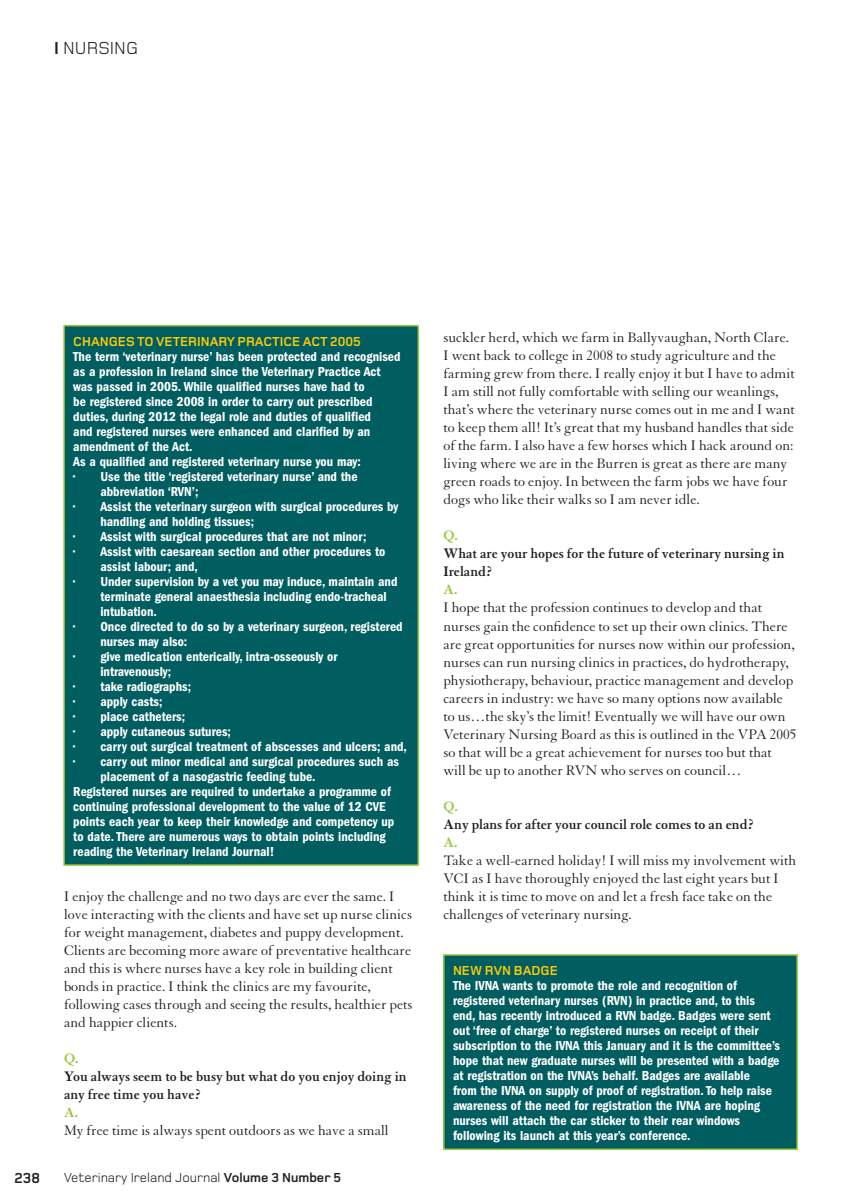
<style>
.page{position:relative;width:851px;height:1203px;background:#fff}
.page>*{position:absolute;margin:0;border:0;box-sizing:border-box;transform-origin:0 0}
.t1{font:18px "Foundry Monoline";color:#231f20}
.t2{font:15px/18px "Granjon";color:#231f20}
.t3{font:700 15px/18px "Granjon";color:#231f20}
.t4{font:700 15px "Granjon";color:#98c93c}
.t5{font:700 15px "Foundry Monoline";color:#231f20}
.t6{font:600 condensed 13.5px/15px "Franklin Gothic";color:#fff}
.t7{font:700 13.5px "Foundry Monoline";color:#fdcc09}
.t8{font:13.5px "Foundry Monoline";color:#231f20}
.s1{font-weight:700}
</style>
<div class="page">
<div style="left:444px;top:955px;width:353px;height:194px;background:#005d60"></div>
<div style="left:443px;top:954px;width:354px;height:196px;border:2px solid #98c93c"></div>
<div style="left:64px;top:326px;width:354px;height:539px;background:#005d60"></div>
<div style="left:63px;top:325px;width:356px;height:540px;border:2px solid #98c93c"></div>
<h1 class="t1" style="left:54px;top:39px;width:85px"><span class="s1">I</span> NURSING</h1>
<p class="t7" style="left:73px;top:334px;width:116px">CHAN GES TO VETERINAR</p>
<p class="t7" style="left:227px;top:334px;width:29px">Y PRAC</p>
<p class="t7" style="left:272px;top:334px;width:90px">TICE ACT 2005</p>
<p class="t6" style="left:73px;top:349px;width:329px">The term ‘veterinary nurse’ has been protected and recognised as a profession in Ireland since the Veterinary Practice Act was passed in 2005. While qualified nurses have had to<br>be registered since 2008 in order to carry out prescribed duties, during 2012 the legal role and duties of qualified<br>and registered nurses were enhanced and clarified by an amendment of the Act.<br>As a qualified and registered veterinary nurse you may:</p>
<p class="t6" style="left:100px;top:468px;width:259px;text-indent:-27px">• Use the title ‘registered veterinary nurse’ and the abbreviation ‘RVN’;</p>
<p class="t6" style="left:100px;top:498px;width:299px;text-indent:-27px">• Assist the veterinary surgeon with surgical procedures by handling and holding tissues;</p>
<p class="t6" style="left:73px;top:528px;width:294px">• Assist with surgical procedures that are not minor;</p>
<p class="t6" style="left:100px;top:543px;width:286px;text-indent:-27px">• Assist with caesarean section and other procedures to assist labour; and,</p>
<p class="t6" style="left:100px;top:573px;width:298px;text-indent:-27px">• Under supervision by a vet you may induce, maintain and terminate general anaesthesia including endo-tracheal intubation.</p>
<p class="t6" style="left:100px;top:618px;width:304px;text-indent:-27px">• Once directed to do so by a veterinary surgeon, registered nurses may also:</p>
<p class="t6" style="left:100px;top:648px;width:239px;text-indent:-27px">• give medication enterically, intra-osseously or intravenously;</p>
<p class="t6" style="left:73px;top:678px;width:119px">• take radiographs;</p>
<p class="t6" style="left:73px;top:693px;width:91px">• apply casts;</p>
<p class="t6" style="left:73px;top:708px;width:113px">• place catheters;</p>
<p class="t6" style="left:73px;top:723px;width:159px">• apply cutaneous sutures;</p>
<p class="t6" style="left:73px;top:738px;width:335px">• carry out surgical treatment of abscesses and ulcers; and,</p>
<p class="t6" style="left:73px;top:753px;width:327px">• carry out minor medical and surgical procedures such as</p>
<p class="t6" style="left:100px;top:768px;width:217px">placement of a nasogastric feeding tube.</p>
<p class="t6" style="left:73px;top:783px;width:319px">Registered nurses are required to undertake a programme of</p>
<p class="t6" style="left:73px;top:798px;width:314px">continuing professional development to the value of 12 CVE</p>
<p class="t6" style="left:73px;top:813px;width:322px">points each year to keep their knowledge and competency up</p>
<p class="t6" style="left:73px;top:828px;width:314px">to date. There are numerous ways to obtain points including</p>
<p class="t6" style="left:73px;top:843px;width:202px">reading the Veterinary Ireland Journal!</p>
<p class="t2" style="left:64px;top:887px;width:350px">I enjoy the challenge and no two days are ever the same. I love interacting with the clients and have set up nurse clinics for weight management, diabetes and puppy development.<br>Clients are becoming more aware of preventative healthcare and this is where nurses have a key role in building client bonds in practice. I think the clinics are my favourite, following cases through and seeing the results, healthier pets and happier clients.</p>
<p class="t4" style="left:64px;top:1049px;width:16px">Q.</p>
<p class="t3" style="left:64px;top:1067px;width:344px">You always seem to be busy but what do you enjoy doing in any free time you have?</p>
<p class="t4" style="left:64px;top:1103px;width:16px">A.</p>
<p class="t2" style="left:64px;top:1121px;width:326px">My free time is always spent outdoors as we have a small</p>
<p class="t5" style="left:14px;top:1170px;width:27px">238</p>
<p class="t8" style="left:64px;top:1170px;width:279px">Veterinary Ireland Journal <span class="s1">VOLUME 3 NUMBER 5</span></p>
<p class="t2" style="left:443px;top:329px;width:353px">suckler herd, which we farm in Ballyvaughan, North Clare.<br>I went back to college in 2008 to study agriculture and the farming grew from there. I really enjoy it but I have to admit I am still not fully comfortable with selling our weanlings, that’s where the veterinary nurse comes out in me and I want to keep them all! It’s great that my husband handles that side of the farm. I also have a few horses which I hack around on: living where we are in the Burren is great as there are many green roads to enjoy. In between the farm jobs we have four dogs who like their walks so I am never idle.</p>
<p class="t4" style="left:443px;top:527px;width:16px">Q.</p>
<p class="t3" style="left:443px;top:545px;width:342px">What are your hopes for the future of veterinary nursing in<br>Ireland?</p>
<p class="t4" style="left:443px;top:581px;width:16px">A.</p>
<p class="t2" style="left:443px;top:599px;width:354px">I hope that the profession continues to develop and that nurses gain the confidence to set up their own clinics. There are great opportunities for nurses now within our profession, nurses can run nursing clinics in practices, do hydrotherapy, physiotherapy, behaviour, practice management and develop careers in industry: we have so many options now available to us…the sky’s the limit! Eventually we will have our own Veterinary Nursing Board as this is outlined in the VPA 2005 so that will be a great achievement for nurses too but that will be up to another RVN who serves on council…</p>
<p class="t4" style="left:443px;top:797px;width:16px">Q.</p>
<p class="t3" style="left:443px;top:815px;width:313px">Any plans for after your council role comes to an end?</p>
<p class="t4" style="left:443px;top:833px;width:16px">A.</p>
<p class="t2" style="left:443px;top:851px;width:354px">Take a well-earned holiday! I will miss my involvement with VCI as I have thoroughly enjoyed the last eight years but I think it is time to move on and let a fresh face take on the challenges of veterinary nursing.</p>
<p class="t7" style="left:453px;top:963px;width:70px">NEW RVN BAD</p>
<p class="t7" style="left:540px;top:963px;width:17px">GE</p>
<p class="t6" style="left:453px;top:978px;width:328px">The IVNA wants to promote the role and recognition of registered veterinary nurses (RVN) in practice and, to this end, has recently introduced a RVN badge. Badges were sent out ‘free of charge’ to registered nurses on receipt of their subscription to the IVNA this January and it is the committee’s hope that new graduate nurses will be presented with a badge at registration on the IVNA’s behalf. Badges are available<br>from the IVNA on supply of proof of registration. To help raise awareness of the need for registration the IVNA are hoping nurses will attach the car sticker to their rear windows following its launch at this year’s conference.</p>
</div>
